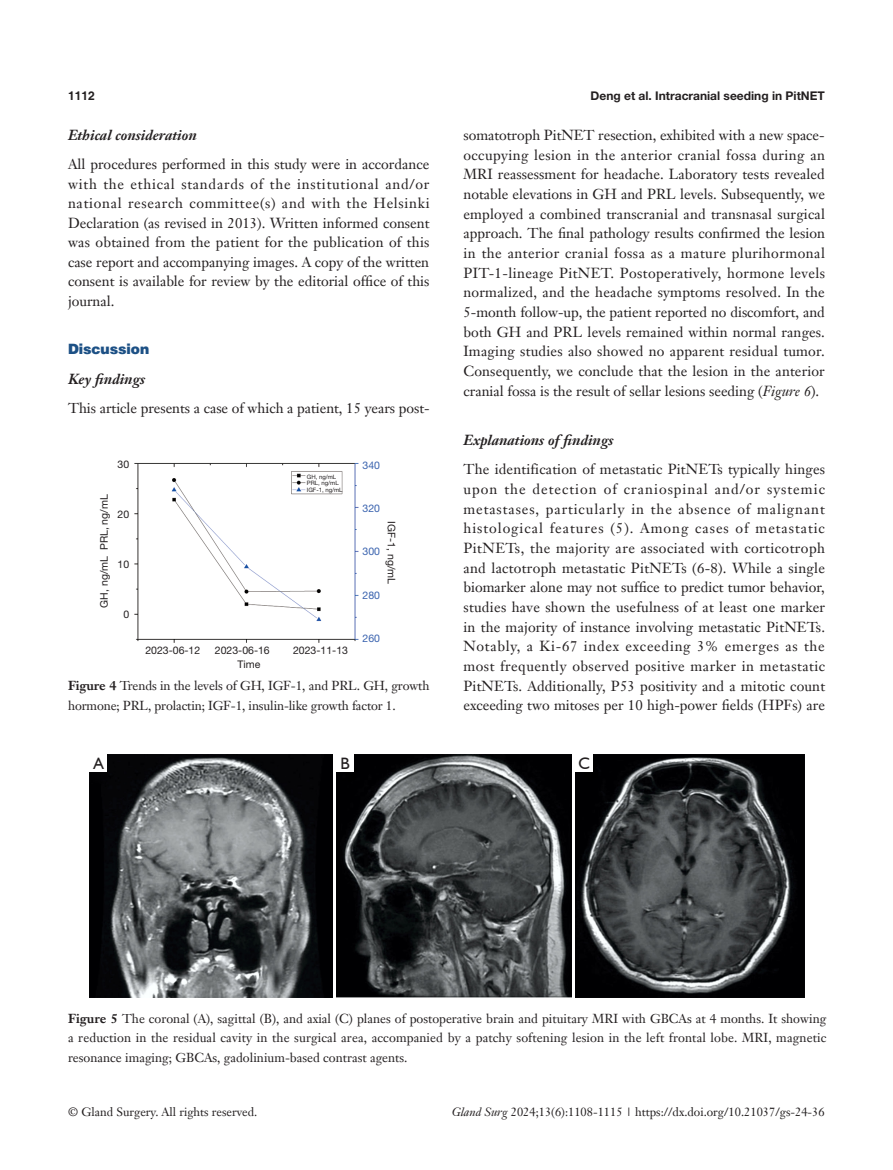
<style>
.page{position:relative;width:893px;height:1170px;background:#fff}
.page>*{position:absolute;margin:0;border:0;box-sizing:border-box;transform-origin:0 0}
.Cite{font:16.5px "Humanist 521 BT";color:#231f20}
.t1{font:14.25px/19.6px "Janson Text LT";color:#231f20;text-align:justify}
._2ji-zhengti{font:italic 700 14.25px "Janson Text LT";color:#231f20}
._2ji-6_5{font:italic 700 14.25px "Janson Text LT";color:#231f20}
._1ji-6_5{font:900 14.25px "Helvetica";color:#1c5085}
.四级标题粗斜_上下不空行{font:12.75px/19.5px "Janson Text LT";letter-spacing:-.01em;color:#231f20}
.t2{font:12px "Janson Text LT";color:#231f20}
.t3{font:700 12px "Helvetica Neue LT Pro";color:#231f20}
.t4{font:700 12px "Helvetica";color:#231f20}
.t5{font:10.5px "Helvetica Neue LT Pro";color:#231f20}
.t6{font:10.5px "Helvetica Neue LT Pro";color:#3962ae}
.t7{font:6px "Helvetica Neue LT Pro";color:#231f20}
.s1{font-weight:700}
.s2{font-style:italic}
</style>
<div class="page">
<img style="left:134px;top:463px;width:225px;height:180px">
<img style="left:576px;top:754px;width:228px;height:243px">
<img style="left:337px;top:754px;width:235px;height:243px">
<img style="left:90px;top:754px;width:242px;height:243px">
<div style="left:90px;top:754px;width:17px;height:17px;background:#fff"></div>
<div style="left:337px;top:754px;width:17px;height:17px;background:#fff"></div>
<div style="left:576px;top:754px;width:17px;height:17px;background:#fff"></div>
<p class="t4" style="left:68px;top:88px;width:28px">1112</p>
<p class="t3" style="left:591px;top:88px;width:236px">Deng et al. Intracranial seeding in PitNET</p>
<p class="_2ji-zhengti" style="left:68px;top:126px;width:130px">Ethical consideration</p>
<p class="t1" style="left:68px;top:154px;width:363px">All procedures performed in this study were in accordance with the ethical standards of the institutional and/or national research committee(s) and with the Helsinki Declaration (as revised in 2013). Written informed consent was obtained from the patient for the publication of this case report and accompanying images. A copy of the written consent is available for review by the editorial office of this journal.</p>
<p class="_1ji-6_5" style="left:68px;top:340px;width:83px">Discussion</p>
<p class="_2ji-zhengti" style="left:68px;top:369px;width:79px">Key findings</p>
<p class="t1" style="left:68px;top:398px;width:363px">This article presents a case of which a patient, 15 years post-</p>
<p class="t5" style="left:118px;top:457px;width:13px">30</p>
<p class="t5" style="left:98px;top:607px;width:115px;rotate:-90deg">GH, ng/mL PRL, ng/mL</p>
<p class="t5" style="left:118px;top:507px;width:13px">20</p>
<p class="t5" style="left:118px;top:557px;width:13px">10</p>
<p class="t5" style="left:123px;top:607px;width:7px">0</p>
<p class="t7" style="left:307px;top:473px;width:31px">GH, ng/mL</p>
<p class="t7" style="left:307px;top:479px;width:33px">PRL, ng/mL</p>
<p class="t7" style="left:307px;top:486px;width:37px">IGF-1, ng/mL</p>
<p class="t5" style="left:145px;top:643px;width:56px">2023-06-12</p>
<p class="t5" style="left:215px;top:643px;width:56px">2023-06-16</p>
<p class="t5" style="left:293px;top:643px;width:56px">2023-11-13</p>
<p class="t5" style="left:237px;top:657px;width:24px">Time</p>
<p class="t6" style="left:362px;top:458px;width:19px">340</p>
<p class="t6" style="left:362px;top:501px;width:19px">320</p>
<p class="t6" style="left:362px;top:545px;width:19px">300</p>
<p class="t6" style="left:362px;top:588px;width:19px">280</p>
<p class="t6" style="left:362px;top:631px;width:19px">260</p>
<p class="t5" style="left:398px;top:521px;width:64px;rotate:90deg">IGF-1, ng/mL</p>
<p class="四级标题粗斜_上下不空行" style="left:68px;top:676px;width:363px"><span class="s1">Figure 4</span> Trends in the levels of GH, IGF-1, and PRL. GH, growth hormone; PRL, prolactin; IGF-1, insulin-like growth factor 1.</p>
<p class="t1" style="left:463px;top:125px;width:363px">somatotroph PitNET resection, exhibited with a new space&shy;occupying lesion in the anterior cranial fossa during an MRI reassessment for headache. Laboratory tests revealed notable elevations in GH and PRL levels. Subsequently, we employed a combined transcranial and transnasal surgical approach. The final pathology results confirmed the lesion in the anterior cranial fossa as a mature plurihormonal PIT-1-lineage PitNET. Postoperatively, hormone levels normalized, and the headache symptoms resolved. In the 5-month follow-up, the patient reported no discomfort, and both GH and PRL levels remained within normal ranges.<br>Imaging studies also showed no apparent residual tumor.<br>Consequently, we conclude that the lesion in the anterior cranial fossa is the result of sellar lesions seeding (<span class="s2">Figure 6</span>).</p>
<p class="_2ji-6_5" style="left:463px;top:430px;width:151px">Explanations of findings</p>
<p class="t1" style="left:463px;top:459px;width:363px">The identification of metastatic PitNETs typically hinges upon the detection of craniospinal and/or systemic metastases, particularly in the absence of malignant histological features (5). Among cases of metastatic PitNETs, the majority are associated with corticotroph and lactotroph metastatic PitNETs (6-8). While a single biomarker alone may not suffice to predict tumor behavior, studies have shown the usefulness of at least one marker in the majority of instance involving metastatic PitNETs.<br>Notably, a Ki-67 index exceeding 3% emerges as the most frequently observed positive marker in metastatic PitNETs. Additionally, P53 positivity and a mitotic count exceeding two mitoses per 10 high-power fields (HPFs) are</p>
<p class="Cite" style="left:93px;top:753px;width:12px">A</p>
<p class="Cite" style="left:340px;top:753px;width:11px">B</p>
<p class="Cite" style="left:579px;top:753px;width:13px">C</p>
<p class="四级标题粗斜_上下不空行" style="left:68px;top:1008px;width:760px;text-align:justify"><span class="s1">Figure 5</span> The coronal (A), sagittal (B), and axial (C) planes of postoperative brain and pituitary MRI with GBCAs at 4 months. It showing a reduction in the residual cavity in the surgical area, accompanied by a patchy softening lesion in the left frontal lobe. MRI, magnetic resonance imaging; GBCAs, gadolinium-based contrast agents.</p>
<p class="t2" style="left:68px;top:1104px;width:191px">© Gland Surgery. All rights reserved.</p>
<p class="t2" style="left:452px;top:1104px;width:375px"><span class="s2">Gland Surg</span> 2024;13(6):1108-1115 | https://dx.doi.org/10.21037/gs-24-36</p>
</div>
